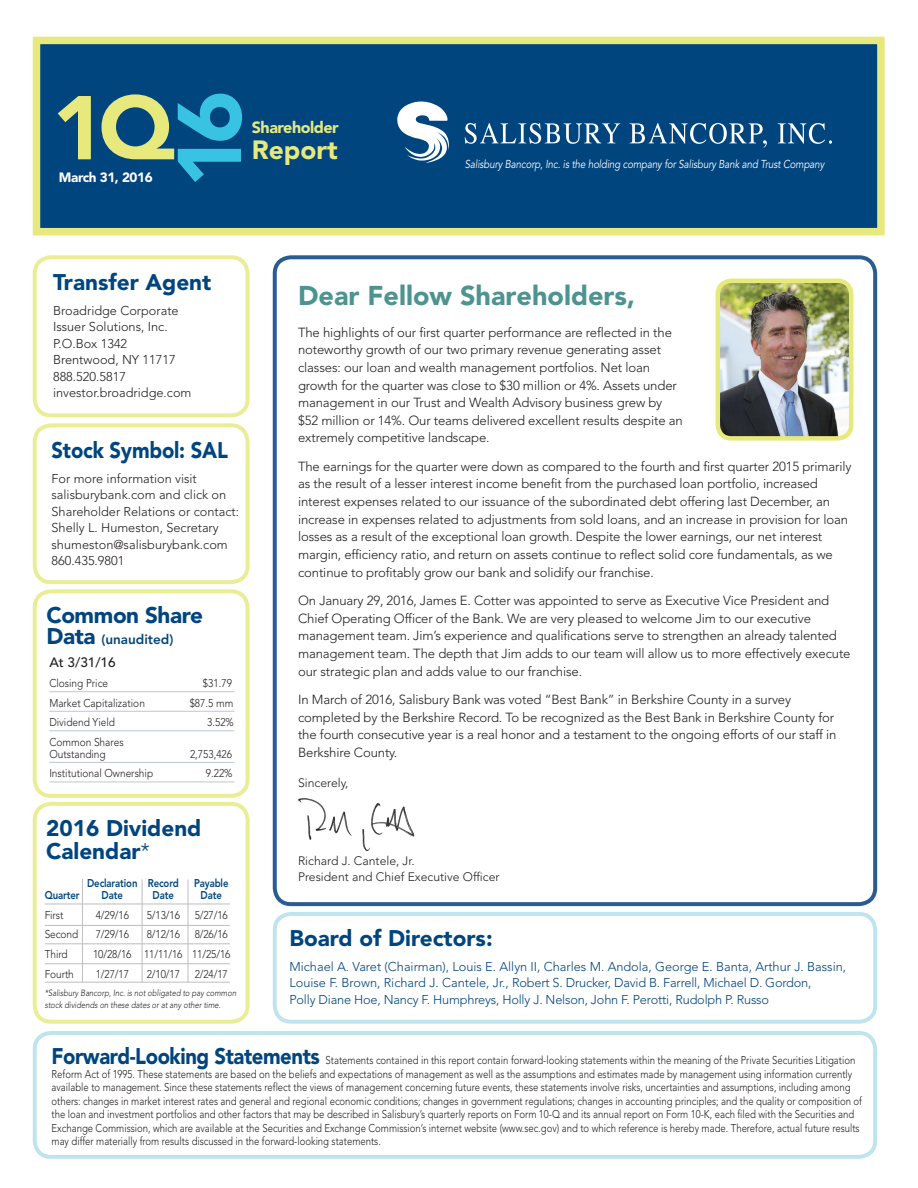
<style>
.page{position:relative;width:918px;height:1188px;background:#fff}
.page>*{position:absolute;margin:0;border:0;box-sizing:border-box;transform-origin:0 0}
.t1{font:900 89.4px "Avenir";color:#e7e97c}
.t2{font:900 89.4px "Avenir";color:#38c3e4}
.t3{font:900 27px "Avenir";color:#4d938f}
.t4{font:900 26.25px "Avenir";color:#e7e97c}
.t5{font:900 22.5px/23.1px "Avenir";color:#01457f}
.t6{font:900 22.5px "Avenir";color:#01457f;scale:.9 1}
.t7{font:900 22.5px "Avenir";letter-spacing:-.02em;color:#01457f}
.t8{font:900 16.05px "Avenir";letter-spacing:-.03em;color:#e7e97c}
.t9{font:800 13.5px "Avenir";color:#01457f}
.t10{font:900 13.5px "Avenir";letter-spacing:-.03em;color:#fff}
.t11{font:500 13.5px "Avenir";color:#231f20}
.t12{font:300 13.2px/17.7px "Avenir";letter-spacing:-.01em;color:#231f20}
.t13{font:300 12.75px/16.5px "Avenir";color:#231f20}
.t14{font:300 12.75px/16.5px "Avenir";letter-spacing:-.015em;color:#01457f}
.t15{font:300 12.15px/16.8px "Avenir";color:#231f20}
.t16{font:italic 11.4px "Avenir";letter-spacing:-.01em;color:#fff;scale:.85 1}
.t17{font:300 11.25px/13.5px "Avenir";color:#231f20;scale:.85 1}
.t18{font:300 11.25px/12px "Avenir";color:#231f20;scale:.9 1}
.t19{font:800 11.25px "Avenir";letter-spacing:-.01em;color:#01457f;scale:.85 1}
.t20{font:italic 300 9px/11.2px "Avenir";color:#231f20;scale:.85 1}
.s1{font-weight:900;font-size:22.5px}
.s2{font-weight:300}
.s3{font-weight:900;font-size:22.5px;color:#01457f}
</style>
<div class="page">
<div style="left:33px;top:37px;width:852px;height:198px;background:#01457f;border:8px solid #e7e97c"></div>
<svg style="left:397px;top:102px;width:52px;height:61px"></svg>
<svg style="left:465px;top:123px;width:155px;height:21px"></svg>
<svg style="left:630px;top:123px;width:137px;height:25px"></svg>
<svg style="left:778px;top:123px;width:54px;height:21px"></svg>
<div style="left:33px;top:255px;width:217px;height:162px;border:4px solid #ebed95;border-radius:16px"></div>
<div style="left:273px;top:255px;width:604px;height:651px;border:4px solid #2a5b91;border-radius:16px"></div>
<img style="left:298px;top:798px;width:117px;height:53px">
<img style="left:718px;top:281px;width:133px;height:155px">
<div style="left:716px;top:279px;width:137px;height:162px;border:4px solid #e7e97c;border-radius:14px"></div>
<div style="left:33px;top:589px;width:217px;height:209px;border:4px solid #ebed95;border-radius:16px"></div>
<hr style="left:49px;top:691px;width:185px;height:1px;background:#bec5db">
<hr style="left:49px;top:711px;width:185px;height:1px;background:#bec5db">
<hr style="left:49px;top:730px;width:185px;height:1px;background:#bec5db">
<hr style="left:49px;top:762px;width:185px;height:1px;background:#bec5db">
<hr style="left:49px;top:782px;width:185px;height:1px;background:#bec5db">
<div style="left:33px;top:423px;width:217px;height:161px;border:4px solid #ebed95;border-radius:16px"></div>
<hr style="left:45px;top:904px;width:185px;height:1px;background:#bcbdc0">
<hr style="left:45px;top:925px;width:185px;height:1px;background:#bcbdc0">
<hr style="left:45px;top:943px;width:185px;height:1px;background:#bcbdc0">
<hr style="left:45px;top:963px;width:185px;height:1px;background:#bcbdc0">
<hr style="left:45px;top:982px;width:185px;height:1px;background:#bcbdc0">
<hr style="left:82px;top:879px;width:1px;height:103px;background:#bcbdc0">
<hr style="left:142px;top:880px;width:1px;height:103px;background:#bcbdc0">
<hr style="left:188px;top:880px;width:1px;height:103px;background:#bcbdc0">
<div style="left:33px;top:802px;width:217px;height:222px;border:4px solid #ebed95;border-radius:16px"></div>
<div style="left:33px;top:1031px;width:844px;height:128px;border:4px solid #bee5ed;border-radius:16px"></div>
<div style="left:273px;top:912px;width:604px;height:112px;border:4px solid #bee5ed;border-radius:16px"></div>
<h1 class="t2" style="left:156px;top:187px;width:98px;rotate:-90deg">16</h1>
<h1 class="t1" style="left:52px;top:74px;width:124px">1Q</h1>
<p class="t10" style="left:59px;top:169px;width:95px">March 31, 2016</p>
<p class="t8" style="left:252px;top:118px;width:88px">Shareholder</p>
<h3 class="t4" style="left:252px;top:134px;width:87px">Report</h3>
<p class="t16" style="left:465px;top:157px;width:425px">Salisbury Bancorp, Inc. is the holding company for Salisbury Bank and Trust Company</p>
<h3 class="t5" style="left:53px;top:271px;width:160px">Transfer Agent</h3>
<p class="t13" style="left:53px;top:302px;width:140px">Broadridge Corporate<br>Issuer Solutions, Inc.<br>P.O.Box 1342<br>Brentwood, NY 11717<br>888.520.5817 investor.broadridge.com</p>
<h3 class="t6" style="left:52px;top:437px;width:197px">Stock Symbol: SAL</h3>
<p class="t13" style="left:52px;top:470px;width:189px">For more information visit salisburybank.com and click on<br>Shareholder Relations or contact:<br>Shelly L. Humeston, Secretary shumeston@salisburybank.com<br>860.435.9801</p>
<h3 class="t7" style="left:46px;top:602px;width:158px">Common Share</h3>
<p class="t9" style="left:46px;top:632px;width:129px"><span class="s1">Data</span> (unaudited)</p>
<p class="t11" style="left:49px;top:655px;width:68px">At 3/31/16</p>
<p class="t18" style="left:49px;top:677px;width:67px">Closing Price</p>
<p class="t18" style="left:203px;top:677px;width:34px">$31.79</p>
<p class="t18" style="left:49px;top:697px;width:108px">Market Capitalization</p>
<p class="t18" style="left:190px;top:697px;width:50px">$87.5 mm</p>
<p class="t18" style="left:49px;top:716px;width:75px">Dividend Yield</p>
<p class="t18" style="left:207px;top:716px;width:31px">3.52%</p>
<p class="t18" style="left:49px;top:736px;width:84px">Common Shares<br>Outstanding</p>
<p class="t18" style="left:190px;top:748px;width:48px">2,753,426</p>
<p class="t18" style="left:49px;top:767px;width:117px">Institutional Ownership</p>
<p class="t18" style="left:206px;top:767px;width:31px">9.22%</p>
<h3 class="t5" style="left:46px;top:816px;width:157px">2016 Dividend<br>Calendar<span class="s2">*</span></h3>
<p class="t19" style="left:87px;top:877px;width:109px">Declaration Record</p>
<p class="t19" style="left:194px;top:877px;width:42px">Payable</p>
<p class="t19" style="left:45px;top:889px;width:42px">Quarter</p>
<p class="t19" style="left:102px;top:889px;width:27px">Date</p>
<p class="t19" style="left:153px;top:889px;width:27px">Date</p>
<p class="t19" style="left:201px;top:889px;width:27px">Date</p>
<p class="t18" style="left:45px;top:909px;width:22px">First</p>
<p class="t18" style="left:96px;top:909px;width:38px">4/29/16</p>
<p class="t18" style="left:147px;top:909px;width:38px">5/13/16</p>
<p class="t18" style="left:195px;top:909px;width:38px">5/27/16</p>
<p class="t18" style="left:45px;top:929px;width:39px">Second</p>
<p class="t18" style="left:96px;top:929px;width:38px">7/29/16</p>
<p class="t18" style="left:147px;top:929px;width:38px">8/12/16</p>
<p class="t18" style="left:195px;top:929px;width:38px">8/26/16</p>
<p class="t18" style="left:45px;top:948px;width:27px">Third</p>
<p class="t18" style="left:93px;top:948px;width:154px">10/28/16 11/11/16 11/25/16</p>
<p class="t18" style="left:45px;top:968px;width:34px">Fourth</p>
<p class="t18" style="left:96px;top:968px;width:38px">1/27/17</p>
<p class="t18" style="left:147px;top:968px;width:38px">2/10/17</p>
<p class="t18" style="left:195px;top:968px;width:38px">2/24/17</p>
<p class="t20" style="left:45px;top:988px;width:227px">*Salisbury Bancorp, Inc. is not obligated to pay common stock dividends on these dates or at any other time.</p>
<h2 class="t3" style="left:298px;top:279px;width:338px">Dear Fellow Shareholders,</h2>
<p class="t12" style="left:298px;top:323px;width:386px">The highlights of our first quarter performance are reflected in the noteworthy growth of our two primary revenue generating asset classes: our loan and wealth management portfolios. Net loan growth for the quarter was close to $30 million or 4%. Assets under management in our Trust and Wealth Advisory business grew by $52 million or 14%. Our teams delivered excellent results despite an extremely competitive landscape.</p>
<p class="t12" style="left:298px;top:457px;width:555px">The earnings for the quarter were down as compared to the fourth and first quarter 2015 primarily as the result of a lesser interest income benefit from the purchased loan portfolio, increased interest expenses related to our issuance of the subordinated debt offering last December, an increase in expenses related to adjustments from sold loans, and an increase in provision for loan losses as a result of the exceptional loan growth. Despite the lower earnings, our net interest margin, efficiency ratio, and return on assets continue to reflect solid core fundamentals, as we continue to profitably grow our bank and solidify our franchise.</p>
<p class="t12" style="left:298px;top:592px;width:554px">On January 29, 2016, James E. Cotter was appointed to serve as Executive Vice President and Chief Operating Officer of the Bank. We are very pleased to welcome Jim to our executive management team. Jim’s experience and qualifications serve to strengthen an already talented management team. The depth that Jim adds to our team will allow us to more effectively execute our strategic plan and adds value to our franchise.</p>
<p class="t12" style="left:298px;top:691px;width:540px">In March of 2016, Salisbury Bank was voted “Best Bank” in Berkshire County in a survey completed by the Berkshire Record. To be recognized as the Best Bank in Berkshire County for the fourth consecutive year is a real honor and a testament to the ongoing efforts of our staff in Berkshire County.</p>
<p class="t15" style="left:298px;top:774px;width:52px">Sincerely,</p>
<p class="t15" style="left:298px;top:852px;width:203px">Richard J. Cantele, Jr.<br>President and Chief Executive Officer</p>
<h3 class="t5" style="left:289px;top:927px;width:205px">Board of Directors:</h3>
<p class="t14" style="left:289px;top:958px;width:558px">Michael A. Varet (Chairman), Louis E. Allyn II, Charles M. Andola, George E. Banta, Arthur J. Bassin,<br>Louise F. Brown, Richard J. Cantele, Jr., Robert S. Drucker, David B. Farrell, Michael D. Gordon,<br>Polly Diane Hoe, Nancy F. Humphreys, Holly J. Nelson, John F. Perotti, Rudolph P. Russo</p>
<p class="t17" style="left:52px;top:1053px;width:955px"><span class="s3">Forward-Looking Statements</span> Statements contained in this report contain forward-looking statements within the meaning of the Private Securities Litigation Reform Act of 1995. These statements are based on the beliefs and expectations of management as well as the assumptions and estimates made by management using information currently available to management. Since these statements reflect the views of management concerning future events, these statements involve risks, uncertainties and assumptions, including among others: changes in market interest rates and general and regional economic conditions; changes in government regulations; changes in accounting principles; and the quality or composition of the loan and investment portfolios and other factors that may be described in Salisbury’s quarterly reports on Form 10-Q and its annual report on Form 10-K, each filed with the Securities and Exchange Commission, which are available at the Securities and Exchange Commission’s internet website (www.sec.gov) and to which reference is hereby made. Therefore, actual future results may differ materially from results discussed in the forward-looking statements.</p>
</div>
